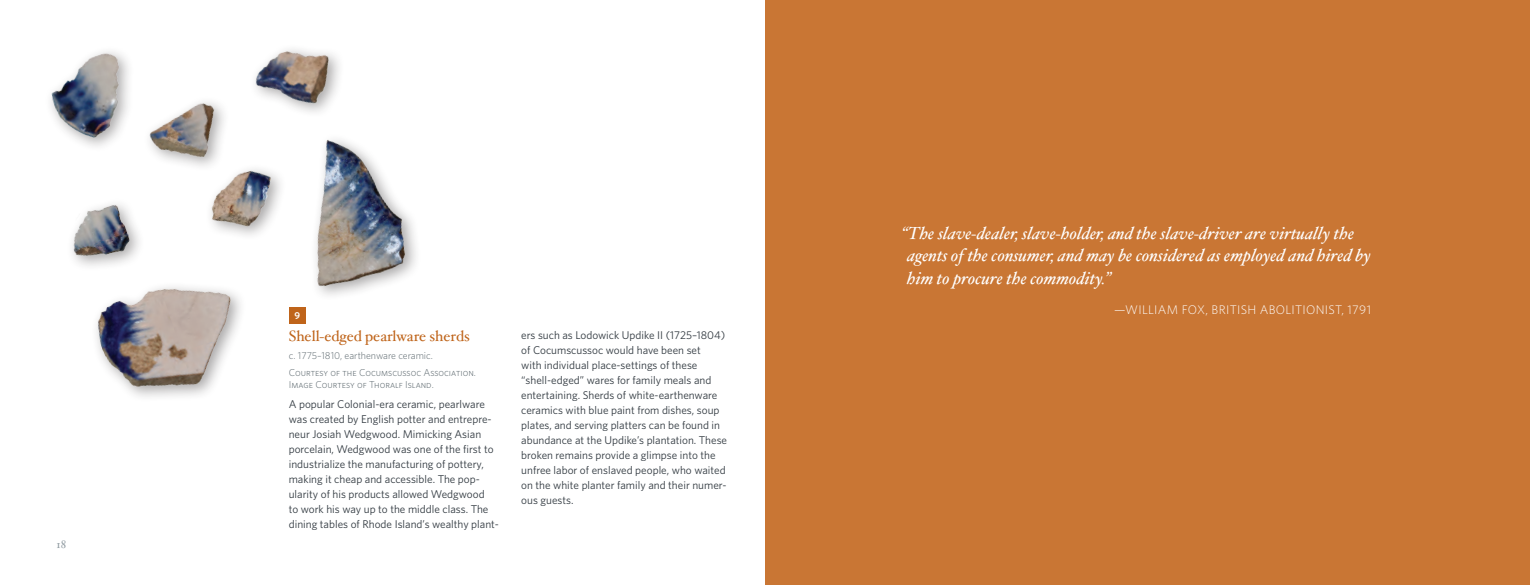
<style>
.page{position:relative;width:1530px;height:585px;background:#fff}
.page>*{position:absolute;margin:0;border:0;box-sizing:border-box;transform-origin:0 0}
.quotes{font:italic 17.5px/22.5px "Hoefler Text";color:#fff}
.caption_header{font:15px "Hoefler Text";color:#bf641a}
.quote_attribution{font:300 12.5px "Whitney HTF";letter-spacing:.025em;color:#fff}
.t1{font:11.25px/15px "Whitney HTF";color:#313940}
.t2{font:11.25px "Hoefler Text";color:#8f9aa0}
.caption_credit{font:10px/12.5px "Whitney HTF Light SC";color:#59656b}
.caption_label{font:300 10px "Whitney HTF";color:#59656b}
.number{font:600 10px "Whitney HTF";color:#fff}
</style>
<div class="page">
<div style="left:765px;top:0;width:765px;height:585px;background:#c97634"></div>
<img style="left:50px;top:49px;width:366px;height:348px">
<div style="left:289px;top:307px;width:17px;height:17px;background:#bf641a"></div>
<p class="t2" style="left:56px;top:538px;width:11px">18</p>
<p class="number" style="left:294px;top:309px;width:7px">9</p>
<p class="caption_header" style="left:289px;top:327px;width:183px">Shell-edged pearlware sherds</p>
<p class="caption_label" style="left:289px;top:349px;width:146px">c. 1775–1810, earthenware ceramic.</p>
<p class="caption_credit" style="left:289px;top:366px;width:189px">Courtesy of the Cocumscussoc Association.<br>Image Courtesy of Thoralf Island.</p>
<p class="t1" style="left:289px;top:396px;width:212px">A popular Colonial-era ceramic, pearlware was created by English potter and entrepre&shy;neur Josiah Wedgwood. Mimicking Asian porcelain, Wedgwood was one of the first to industrialize the manufacturing of pottery, making it cheap and accessible. The pop&shy;ularity of his products allowed Wedgwood<br>to work his way up to the middle class. The dining tables of Rhode Island’s wealthy plant-</p>
<p class="t1" style="left:521px;top:327px;width:207px">ers such as Lodowick Updike II (1725–1804) of Cocumscussoc would have been set<br>with individual place-settings of these “shell-edged” wares for family meals and entertaining. Sherds of white-earthenware ceramics with blue paint from dishes, soup plates, and serving platters can be found in abundance at the Updike’s plantation. These broken remains provide a glimpse into the unfree labor of enslaved people, who waited on the white planter family and their numer&shy;ous guests.</p>
<p class="quotes" style="left:902px;top:222px;width:471px">“The slave-dealer, slave-holder, and the slave-driver are virtually the agents of the consumer, and may be considered as employed and hired by him to procure the commodity.”</p>
<p class="quote_attribution" style="left:1114px;top:302px;width:259px">—WILLIAM FOX, BRITISH ABOLITIONIST, 1791</p>
</div>
